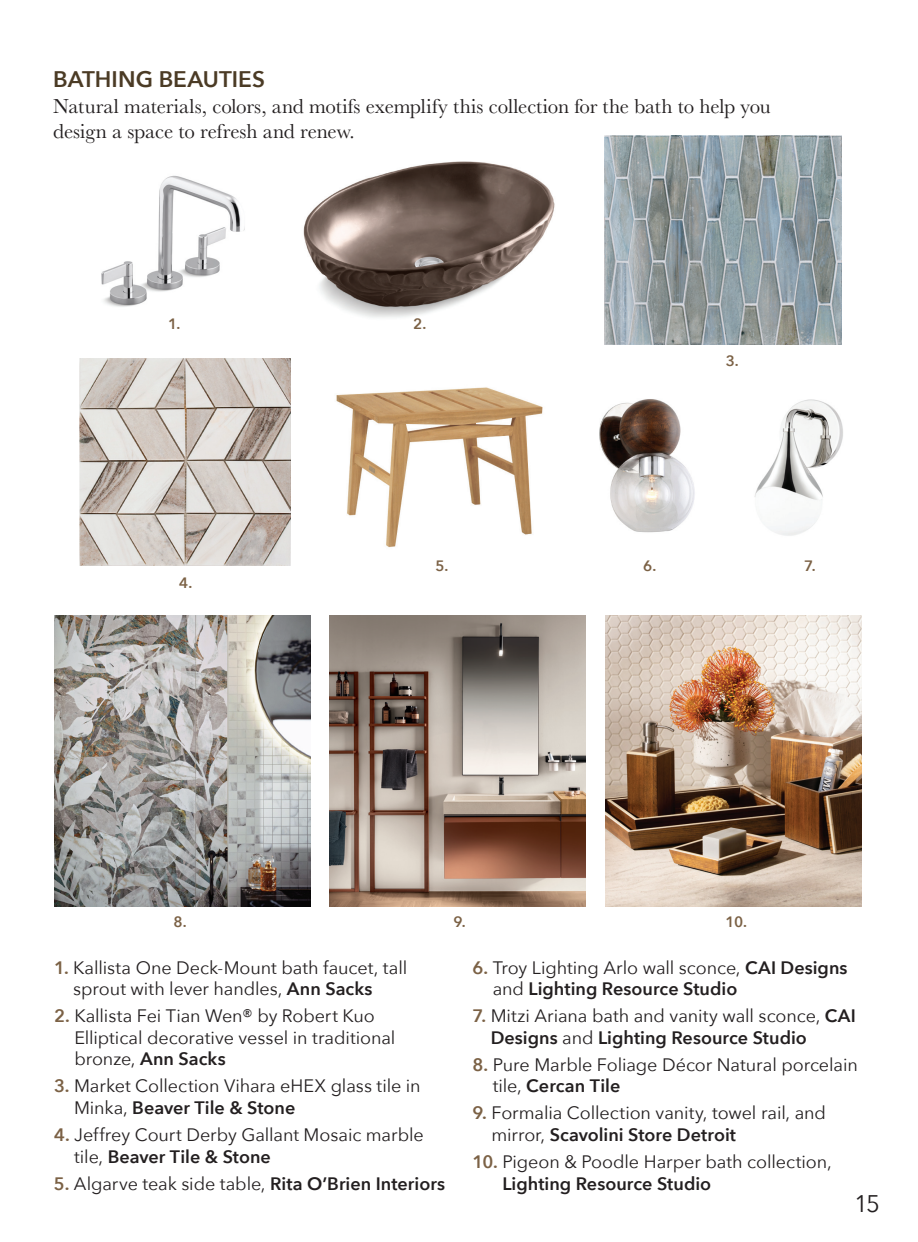
<style>
.page{position:relative;width:918px;height:1242px;background:#fff}
.page>*{position:absolute;margin:0;border:0;box-sizing:border-box;transform-origin:0 0}
.t1{font:24px "Avenir Next";color:#231f20}
.t2{font:600 22.5px "Avenir Next";letter-spacing:.005em;color:#4b3b25}
.t3{font:21px/25.2px "Baskerville";letter-spacing:-.005em;color:#231f20}
.t4{font:18px/21.6px "Avenir Next";letter-spacing:-.005em;color:#231f20}
.t5{font:600 18px/21.6px "Avenir Next";color:#231f20}
.t6{font:600 15px "Avenir Next";color:#7b6145}
.s1{font-weight:600;color:#7b6145}
.s2{font-weight:600}
.s3{color:#7b6145}
.s4{font-weight:400}
</style>
<div class="page">
<img style="left:101px;top:175px;width:144px;height:132px">
<img style="left:303px;top:161px;width:252px;height:157px">
<img style="left:605px;top:135px;width:236px;height:209px">
<img style="left:80px;top:358px;width:211px;height:208px">
<img style="left:606px;top:615px;width:256px;height:291px">
<img style="left:330px;top:615px;width:256px;height:291px">
<img style="left:54px;top:615px;width:256px;height:291px">
<img style="left:336px;top:387px;width:207px;height:161px">
<img style="left:599px;top:399px;width:96px;height:134px">
<img style="left:754px;top:399px;width:89px;height:137px">
<p class="t2" style="left:53px;top:60px;width:213px">BATHING BEAUTIES</p>
<p class="t3" style="left:53px;top:93px;width:719px">Natural materials, colors, and motifs exemplify this collection for the bath to help you design a space to refresh and renew.</p>
<p class="t6" style="left:168px;top:311px;width:14px">1.</p>
<p class="t6" style="left:179px;top:570px;width:15px">4.</p>
<p class="t6" style="left:413px;top:311px;width:15px">2.</p>
<p class="t6" style="left:435px;top:553px;width:15px">5.</p>
<p class="t6" style="left:726px;top:348px;width:15px">3.</p>
<p class="t6" style="left:643px;top:553px;width:15px">6.</p>
<p class="t6" style="left:804px;top:553px;width:13px">7.</p>
<p class="t6" style="left:174px;top:909px;width:15px">8.</p>
<p class="t6" style="left:453px;top:909px;width:14px">9.</p>
<p class="t6" style="left:726px;top:909px;width:23px">10.</p>
<p class="t4" style="left:73px;top:956px;width:336px;text-indent:-19px"><span class="s1">1.</span> Kallista One Deck-Mount bath faucet, tall sprout with lever handles, <span class="s2">Ann Sacks</span></p>
<p class="t4" style="left:74px;top:1004px;width:322px;text-indent:-20px"><span class="s1">2.</span> Kallista Fei Tian Wen® by Robert Kuo<br>Elliptical decorative vessel in traditional bronze, <span class="s2">Ann Sacks</span></p>
<p class="t4" style="left:74px;top:1074px;width:348px;text-indent:-20px"><span class="s1">3.</span> Market Collection Vihara eHEX glass tile in<br>Minka, <span class="s2">Beaver Tile &amp; Stone</span></p>
<p class="t4" style="left:74px;top:1123px;width:351px;text-indent:-20px"><span class="s1">4.</span> Jeffrey Court Derby Gallant Mosaic marble tile, <span class="s2">Beaver Tile &amp; Stone</span></p>
<p class="t4" style="left:54px;top:1172px;width:393px"><span class="s1">5.</span> Algarve teak side table, <span class="s2">Rita O’Brien Interiors</span></p>
<p class="t5" style="left:493px;top:956px;width:356px;text-indent:-20px"><span class="s3">6.</span> <span class="s4">Troy Lighting Arlo wall sconce,</span> CAI Designs <span class="s4">and</span> Lighting Resource Studio</p>
<p class="t4" style="left:491px;top:1004px;width:367px;text-indent:-18px"><span class="s1">7.</span> Mitzi Ariana bath and vanity wall sconce, <span class="s2">CAI<br>Designs</span> and <span class="s2">Lighting Resource Studio</span></p>
<p class="t4" style="left:493px;top:1053px;width:367px;text-indent:-20px"><span class="s1">8.</span> Pure Marble Foliage Décor Natural porcelain tile, <span class="s2">Cercan Tile</span></p>
<p class="t4" style="left:491px;top:1101px;width:336px;text-indent:-19px"><span class="s1">9.</span> Formalia Collection vanity, towel rail, and mirror, <span class="s2">Scavolini Store Detroit</span></p>
<p class="t4" style="left:502px;top:1150px;width:331px;text-indent:-30px"><span class="s1">10.</span> Pigeon &amp; Poodle Harper bath collection,<br><span class="s2">Lighting Resource Studio</span></p>
<h1 class="t1" style="left:854px;top:1183px;width:28px">15</h1>
</div>
